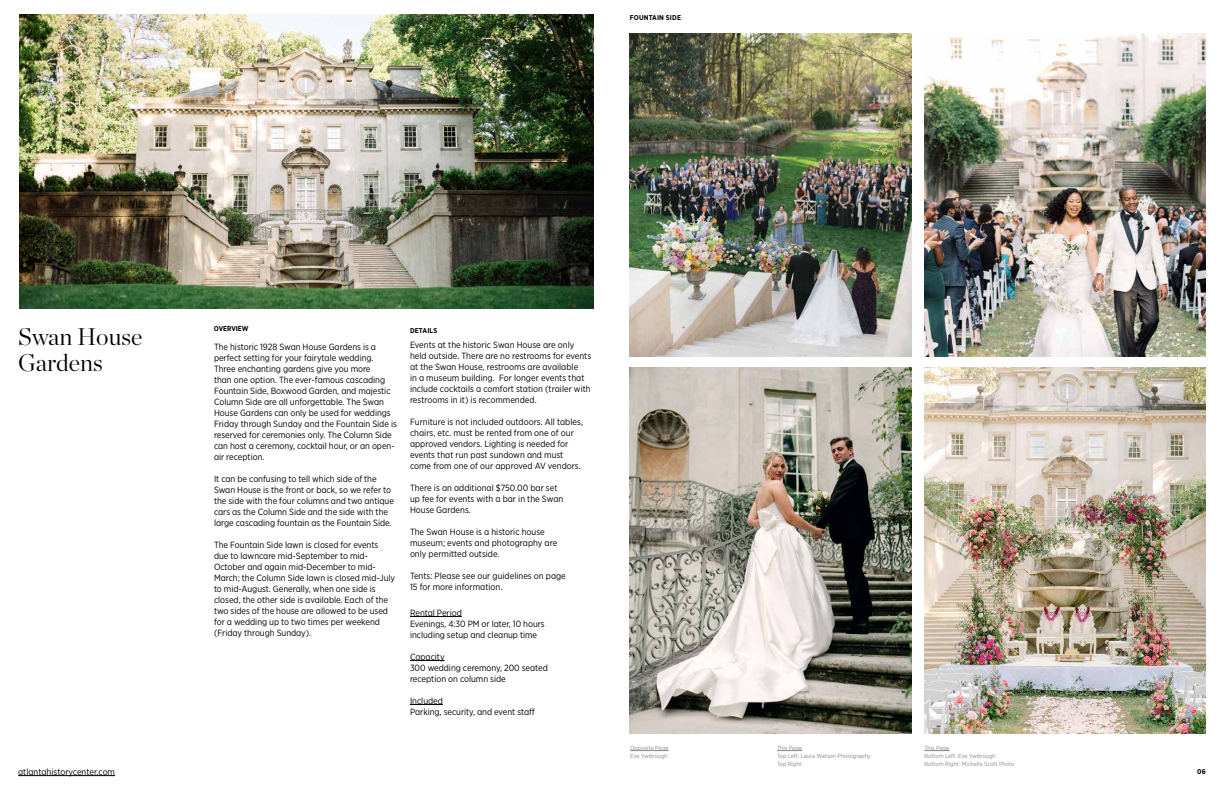
<style>
.page{position:relative;width:1224px;height:792px;background:#fff}
.page>*{position:absolute;margin:0;border:0;box-sizing:border-box;transform-origin:0 0}
.t1{font:300 24px/26px "Chronicle Display";color:#000}
.t2{font:9px/11px "Gotham Narrow";letter-spacing:-.005em;color:#000}
.t3{font:700 7px "Gotham Narrow";letter-spacing:.02em;color:#000}
.t4{font:700 7px "Gotham Narrow";letter-spacing:-.005em;color:#000}
.t5{font:6px/8px "Gotham Narrow";color:#878a8e}
</style>
<div class="page">
<img style="left:19px;top:15px;width:575px;height:293px">
<img style="left:630px;top:34px;width:282px;height:322px">
<img style="left:924px;top:367px;width:282px;height:367px">
<img style="left:630px;top:367px;width:282px;height:367px">
<hr style="left:18px;top:775px;width:97px;height:1px;background:#000">
<hr style="left:630px;top:750px;width:39px;height:1px;background:#878a8e">
<svg style="left:777px;top:750px;width:25px;height:1px"></svg>
<svg style="left:924px;top:750px;width:26px;height:1px"></svg>
<img style="left:924px;top:34px;width:282px;height:322px">
<hr style="left:410px;top:616px;width:52px;height:1px;background:#000">
<hr style="left:410px;top:660px;width:35px;height:1px;background:#000">
<hr style="left:410px;top:704px;width:33px;height:1px;background:#000">
<p class="t3" style="left:630px;top:14px;width:53px">FOUNTAIN SIDE</p>
<h1 class="t1" style="left:18px;top:321px;width:126px">Swan House<br>Gardens</h1>
<p class="t4" style="left:214px;top:324px;width:36px">OVERVIEW</p>
<p class="t2" style="left:214px;top:341px;width:184px">The historic 1928 Swan House Gardens is a perfect setting for your fairytale wedding.<br>Three enchanting gardens give you more<br>than one option. The ever-famous cascading Fountain Side, Boxwood Garden, and majestic Column Side are all unforgettable. The Swan House Gardens can only be used for weddings Friday through Sunday and the Fountain Side is reserved for ceremonies only. The Column Side can host a ceremony, cocktail hour, or an open&shy;air reception.</p>
<p class="t2" style="left:214px;top:473px;width:182px">It can be confusing to tell which side of the Swan House is the front or back, so we refer to the side with the four columns and two antique cars as the Column Side and the side with the large cascading fountain as the Fountain Side.</p>
<p class="t2" style="left:214px;top:539px;width:183px">The Fountain Side lawn is closed for events<br>due to lawncare mid-September to mid-October and again mid-December to mid-March; the Column Side lawn is closed mid-July to mid-August. Generally, when one side is closed, the other side is available. Each of the two sides of the house are allowed to be used for a wedding up to two times per weekend (Friday through Sunday).</p>
<p class="t3" style="left:410px;top:326px;width:29px">DETAILS</p>
<p class="t2" style="left:410px;top:339px;width:183px">Events at the historic Swan House are only held outside. There are no restrooms for events at the Swan House, restrooms are available<br>in a museum building. For longer events that include cocktails a comfort station (trailer with restrooms in it) is recommended.</p>
<p class="t2" style="left:410px;top:416px;width:175px">Furniture is not included outdoors. All tables, chairs, etc. must be rented from one of our approved vendors. Lighting is needed for events that run past sundown and must come from one of our approved AV vendors.</p>
<p class="t2" style="left:410px;top:482px;width:155px">There is an additional $750.00 bar set up fee for events with a bar in the Swan<br>House Gardens.</p>
<p class="t2" style="left:410px;top:526px;width:149px">The Swan House is a historic house museum; events and photography are only permitted outside.</p>
<p class="t2" style="left:410px;top:570px;width:157px">Tents: Please see our guidelines on page<br>15 for more information.</p>
<p class="t2" style="left:410px;top:607px;width:136px">Rental Period<br>Evenings, 4:30 PM or later, 10 hours including setup and cleanup time</p>
<p class="t2" style="left:410px;top:651px;width:139px">Capacity<br>300 wedding ceremony, 200 seated reception on column side</p>
<p class="t2" style="left:410px;top:695px;width:126px">Included<br>Parking, security, and event staff</p>
<p class="t5" style="left:630px;top:744px;width:40px">Opposite Page<br>Eve Yarbrough</p>
<p class="t5" style="left:777px;top:744px;width:95px">This Page<br>Top Left: Laura Watson Photography<br>Top Right:</p>
<p class="t5" style="left:924px;top:744px;width:92px">This Page<br>Bottom Left: Eve Yarbrough<br>Bottom Right: Michelle Scott Photo</p>
<p class="t2" style="left:18px;top:766px;width:98px">atlantahistorycenter.com</p>
<p class="t3" style="left:1197px;top:767px;width:10px">06</p>
</div>
